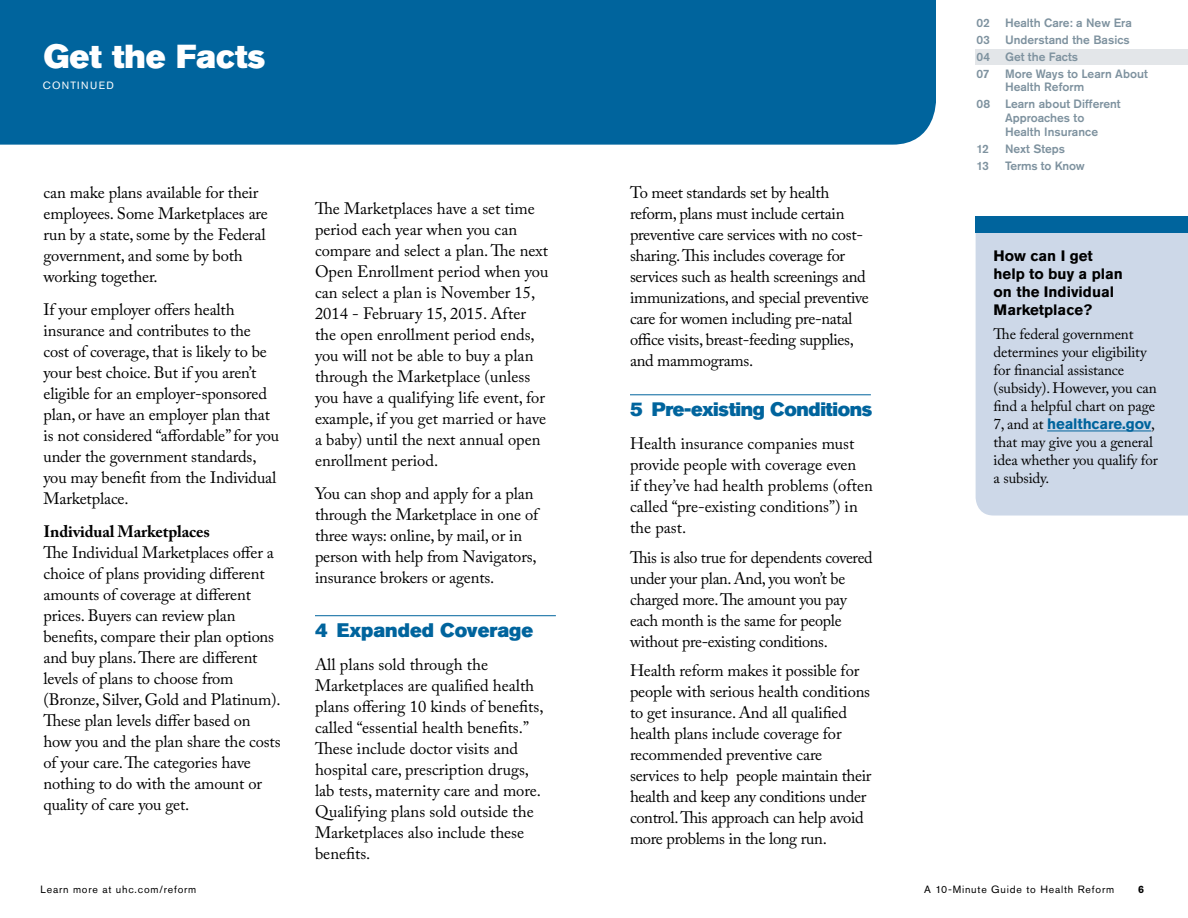
<style>
.page{position:relative;width:1188px;height:918px;background:#fff}
.page>*{position:absolute;margin:0;border:0;box-sizing:border-box;transform-origin:0 0}
.t1{font:33px "Akzidenz Grotesk Std Super";color:#fff}
.t2{font:19.5px "Akzidenz Grotesk Std Super";color:#00649d}
.t3{font:19.35px "Akzidenz Grotesk Std Super";letter-spacing:-.02em;color:#00649d}
.t4{font:16.5px/21px "Adobe Caslon Pro";letter-spacing:-.01em;color:#000}
.t5{font:700 16.5px "Adobe Caslon Pro";letter-spacing:-.01em;color:#000}
.t6{font:15px/18px "Adobe Caslon Pro";letter-spacing:-.01em;color:#000}
.t7{font:700 15px/18px "Akzidenz Grotesk Std";color:#000}
.t8{font:700 15px "Akzidenz Grotesk Std";letter-spacing:-.01em;color:#00649d}
.t9{font:500 12px/16.8px "Akzidenz Grotesk Std";color:#7e929f}
.t10{font:10.5px "Akzidenz Grotesk Std";letter-spacing:.075em;color:#000}
.t11{font:10.5px "Akzidenz Grotesk Std";letter-spacing:.13em;color:#fff}
.t12{font:700 10.5px "Akzidenz Grotesk Std";color:#000}
.s1{font-size:19.5px}
.s2{font-family:"Adobe Caslon Pro";font-weight:400;color:#000}
</style>
<div class="page">
<div style="left:976px;top:232px;width:212px;height:284px;background:#cdd8e8"></div>
<div style="left:0;top:0;width:936px;height:145px;background:#00649d"></div>
<div style="left:976px;top:49px;width:212px;height:15px;background:#e3e6e9"></div>
<hr style="left:315px;top:615px;width:241px;height:1px;background:#00649d">
<hr style="left:1047px;top:431px;width:104px;height:1px;background:#00649d">
<div style="left:976px;top:216px;width:212px;height:16px;background:#00649d"></div>
<hr style="left:630px;top:394px;width:241px;height:1px;background:#00649d">
<h1 class="t1" style="left:44px;top:38px;width:223px">Get the Facts</h1>
<p class="t11" style="left:43px;top:79px;width:73px">CONTINUED</p>
<p class="t4" style="left:44px;top:181px;width:226px">can make plans available for their employees. Some Marketplaces are run by a state, some by the Federal government, and some by both working together.</p>
<p class="t4" style="left:44px;top:298px;width:237px">If your employer offers health insurance and contributes to the cost of coverage, that is likely to be your best choice. But if you aren’t eligible for an employer-sponsored plan, or have an employer plan that is not considered “affordable” for you under the government standards, you may benefit from the Individual<br>Marketplace.</p>
<p class="t5" style="left:44px;top:521px;width:168px">Individual Marketplaces</p>
<p class="t4" style="left:44px;top:541px;width:239px">The Individual Marketplaces offer a choice of plans providing different amounts of coverage at different prices. Buyers can review plan benefits, compare their plan options and buy plans. There are different levels of plans to choose from (Bronze, Silver, Gold and Platinum).<br>These plan levels differ based on how you and the plan share the costs of your care. The categories have nothing to do with the amount or quality of care you get.</p>
<p class="t4" style="left:315px;top:198px;width:235px">The Marketplaces have a set time period each year when you can compare and select a plan. The next<br>Open Enrollment period when you can select a plan is November 15,<br>2014 - February 15, 2015. After the open enrollment period ends, you will not be able to buy a plan through the Marketplace (unless you have a qualifying life event, for example, if you get married or have a baby) until the next annual open enrollment period.</p>
<p class="t4" style="left:315px;top:483px;width:225px">You can shop and apply for a plan through the Marketplace in one of three ways: online, by mail, or in person with help from Navigators, insurance brokers or agents.</p>
<p class="t2" style="left:315px;top:619px;width:220px">4 Expanded Coverage</p>
<p class="t4" style="left:315px;top:654px;width:230px">All plans sold through the<br>Marketplaces are qualified health plans offering 10 kinds of benefits, called “essential health benefits.”<br>These include doctor visits and hospital care, prescription drugs, lab tests, maternity care and more.<br>Qualifying plans sold outside the<br>Marketplaces also include these benefits.</p>
<p class="t4" style="left:630px;top:181px;width:240px">To meet standards set by health reform, plans must include certain preventive care services with no cost&shy;sharing. This includes coverage for services such as health screenings and immunizations, and special preventive care for women including pre-natal office visits, breast-feeding supplies, and mammograms.</p>
<p class="t3" style="left:630px;top:398px;width:244px"><span class="s1">5</span> Pre-existing Conditions</p>
<p class="t4" style="left:630px;top:433px;width:245px">Health insurance companies must provide people with coverage even<br>if they’ve had health problems (often called “pre-existing conditions”) in the past.</p>
<p class="t4" style="left:630px;top:547px;width:244px">This is also true for dependents covered under your plan. And, you won’t be charged more. The amount you pay each month is the same for people without pre-existing conditions.</p>
<p class="t4" style="left:630px;top:660px;width:243px">Health reform makes it possible for people with serious health conditions to get insurance. And all qualified health plans include coverage for recommended preventive care services to help people maintain their health and keep any conditions under control. This approach can help avoid more problems in the long run.</p>
<p class="t9" style="left:976px;top:14px;width:15px;text-align:justify">02<br>03<br>04<br>07</p>
<p class="t9" style="left:976px;top:96px;width:15px">08</p>
<p class="t9" style="left:976px;top:140px;width:14px">12<br>13</p>
<p class="t9" style="left:1005px;top:14px;width:145px">Health Care: a New Era<br>Understand the Basics<br>Get the Facts<br>More Ways to Learn About</p>
<p class="t9" style="left:1005px;top:79px;width:117px">Health Reform<br>Learn about Different</p>
<p class="t9" style="left:1005px;top:111px;width:95px;line-height:13.8px">Approaches to<br>Health Insurance</p>
<p class="t9" style="left:1005px;top:140px;width:81px">Next Steps<br>Terms to Know</p>
<p class="t7" style="left:994px;top:247px;width:131px">How can I get help to buy a plan on the Individual<br>Marketplace?</p>
<p class="t6" style="left:994px;top:325px;width:165px">The federal government determines your eligibility for financial assistance (subsidy). However, you can find a helpful chart on page</p>
<p class="t8" style="left:994px;top:416px;width:163px"><span class="s2">7, and at</span> healthcare.gov<span class="s2">,</span></p>
<p class="t6" style="left:994px;top:433px;width:166px">that may give you a general idea whether you qualify for a subsidy.</p>
<p class="t10" style="left:40px;top:884px;width:157px">Learn more at uhc.com/reform</p>
<p class="t10" style="left:924px;top:884px;width:192px">A 10-Minute Guide to Health Reform</p>
<p class="t12" style="left:1138px;top:884px;width:7px">6</p>
</div>
